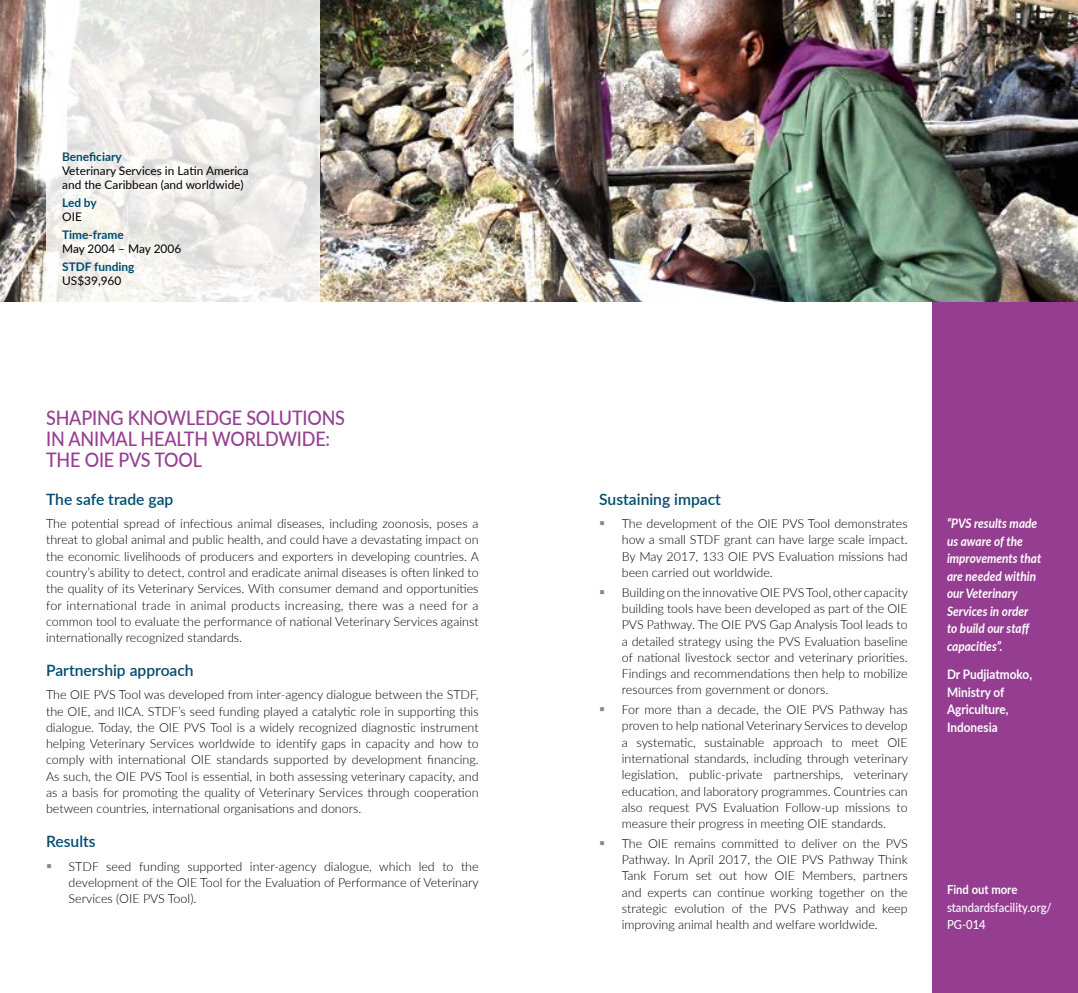
<style>
.page{position:relative;width:1078px;height:993px;background:#fff}
.page>*{position:absolute;margin:0;border:0;box-sizing:border-box;transform-origin:0 0}
.t1{font:500 20px/21.2px "Lato";letter-spacing:-.01em;color:#953e91;scale:.9 1}
.t2{font:600 15.62px "Lato";color:#004b6e}
.t3{font:italic 700 13.12px/17.6px "Lato";color:#fff;scale:.9 1}
.t4{font:700 13.12px/17.5px "Lato";color:#fff;scale:.9 1}
.t5{font:300 12.5px/16.2px "Lato";color:#000;text-align:justify}
.t6{font:500 12.5px/17.5px "Lato";color:#fff;scale:.9 1}
.t7{font:700 12.5px "Lato";color:#fff;scale:.9 1}
.t8{font:11.88px/14.2px "Lato";color:#000}
.t9{font:700 11.88px "Lato";color:#004b6e}
</style>
<div class="page">
<div style="left:932px;top:0;width:145px;height:992px;background:#953e91"></div>
<img style="left:319px;top:0;width:758px;height:301px">
<img style="left:0;top:0;width:46px;height:301px">
<svg style="left:46px;top:0;width:273px;height:301px"></svg>
<p class="t9" style="left:62px;top:148px;width:61px">Beneficiary</p>
<p class="t8" style="left:62px;top:163px;width:188px">Veterinary Services in Latin America and the Caribbean (and worldwide)</p>
<p class="t9" style="left:62px;top:194px;width:36px">Led by</p>
<p class="t8" style="left:62px;top:209px;width:21px">OIE</p>
<p class="t9" style="left:62px;top:226px;width:63px">Time-frame</p>
<p class="t8" style="left:62px;top:241px;width:121px">May 2004 – May 2006</p>
<p class="t9" style="left:62px;top:258px;width:74px">STDF funding</p>
<p class="t8" style="left:62px;top:273px;width:61px">US$39,960</p>
<h1 class="t1" style="left:46px;top:406px;width:333px">SHAPING KNOWLEDGE SOLUTIONS<br>IN ANIMAL HEALTH WORLDWIDE:<br>THE OIE PVS TOOL</h1>
<p class="t2" style="left:46px;top:487px;width:129px">The safe trade gap</p>
<p class="t5" style="left:46px;top:515px;width:434px">The potential spread of infectious animal diseases, including zoonosis, poses a threat to global animal and public health, and could have a devastating impact on the economic livelihoods of producers and exporters in developing countries. A country’s ability to detect, control and eradicate animal diseases is often linked to the quality of its Veterinary Services. With consumer demand and opportunities for international trade in animal products increasing, there was a need for a common tool to evaluate the performance of national Veterinary Services against internationally recognized standards.</p>
<p class="t2" style="left:46px;top:658px;width:149px">Partnership approach</p>
<p class="t5" style="left:46px;top:686px;width:434px">The OIE PVS Tool was developed from inter-agency dialogue between the STDF, the OIE, and IICA. STDF’s seed funding played a catalytic role in supporting this dialogue. Today, the OIE PVS Tool is a widely recognized diagnostic instrument helping Veterinary Services worldwide to identify gaps in capacity and how to comply with international OIE standards supported by development financing.<br>As such, the OIE PVS Tool is essential, in both assessing veterinary capacity, and as a basis for promoting the quality of Veterinary Services through cooperation between countries, international organisations and donors.</p>
<p class="t2" style="left:46px;top:829px;width:51px">Results</p>
<p class="t5" style="left:69px;top:857px;width:411px">STDF seed funding supported inter-agency dialogue, which led to the development of the OIE Tool for the Evaluation of Performance of Veterinary Services (OIE PVS Tool).</p>
<p class="t2" style="left:599px;top:487px;width:123px">Sustaining impact</p>
<p class="t5" style="left:621px;top:515px;width:287px">The development of the OIE PVS Tool demonstrates how a small STDF grant can have large scale impact.<br>By May 2017, 133 OIE PVS Evaluation missions had been carried out worldwide.</p>
<p class="t5" style="left:621px;top:583px;width:288px">Building on the innovative OIE PVS Tool, other capacity building tools have been developed as part of the OIE PVS Pathway. The OIE PVS Gap Analysis Tool leads to a detailed strategy using the PVS Evaluation baseline of national livestock sector and veterinary priorities.<br>Findings and recommendations then help to mobilize resources from government or donors.</p>
<p class="t5" style="left:621px;top:700px;width:288px">For more than a decade, the OIE PVS Pathway has proven to help national Veterinary Services to develop a systematic, sustainable approach to meet OIE international standards, including through veterinary legislation, public-private partnerships, veterinary education, and laboratory programmes. Countries can also request PVS Evaluation Follow-up missions to measure their progress in meeting OIE standards.</p>
<p class="t5" style="left:621px;top:834px;width:287px">The OIE remains committed to deliver on the PVS Pathway. In April 2017, the OIE PVS Pathway Think Tank Forum set out how OIE Members, partners and experts can continue working together on the strategic evolution of the PVS Pathway and keep improving animal health and welfare worldwide.</p>
<p class="t3" style="left:946px;top:513px;width:106px">“PVS results made us aware of the improvements that are needed within our Veterinary<br>Services in order to build our staff capacities”.</p>
<p class="t4" style="left:946px;top:665px;width:96px">Dr Pudjiatmoko,<br>Ministry of<br>Agriculture,<br>Indonesia</p>
<p class="t7" style="left:946px;top:880px;width:80px">Find out more</p>
<p class="t6" style="left:946px;top:897px;width:118px">standardsfacility.org/<br>PG-014</p>
</div>
